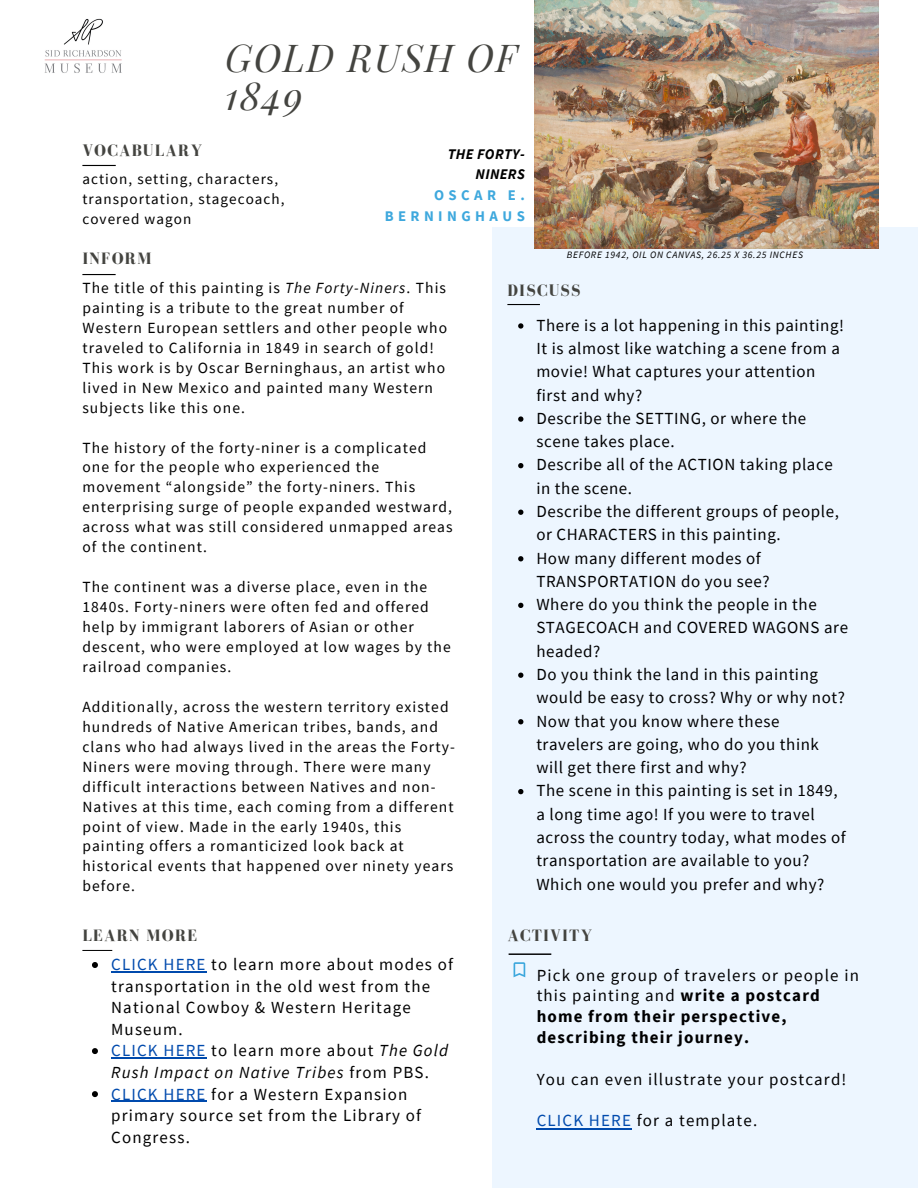
<style>
.page{position:relative;width:918px;height:1188px;background:#fff}
.page>*{position:absolute;margin:0;border:0;box-sizing:border-box;transform-origin:0 0}
.t1{font:italic 37.65px/37.3px "Playfair Display SC";letter-spacing:.05em;color:#444440}
.t2{font:16.95px/23.2px "Source Sans Pro";letter-spacing:.035em;color:#000}
.t3{font:16.95px/21.5px "Source Sans Pro";letter-spacing:.07em;color:#000}
.t4{font:700 16.95px/20.9px "Source Sans Pro";letter-spacing:.07em;color:#000}
.t5{font:italic 16.95px/21.5px "Source Sans Pro";letter-spacing:.07em;color:#000}
.t6{font:700 16.95px "Bodoni FLF";letter-spacing:.07em;color:#444440}
.t7{font:15.45px/20px "Source Sans Pro";letter-spacing:.07em;color:#000}
.t8{font:15.15px/19.5px "Source Sans Pro";letter-spacing:.07em;color:#000}
.t9{font:700 14.7px/20.5px "Source Sans Pro";letter-spacing:.3em;color:#3ea8dd;text-align:right}
.t10{font:italic 700 14.7px/20.5px "Source Sans Pro";letter-spacing:.025em;color:#000;text-align:right}
.t11{font:italic 9.75px "Source Sans Pro";letter-spacing:.07em;color:#000}
.s1{font-style:italic}
.s2{color:#004aad}
.s3{font-style:normal;color:#004aad}
.s4{font-style:normal}
.s5{font-weight:400}
</style>
<div class="page">
<div style="left:492px;top:228px;width:426px;height:960px;background:#edf6ff"></div>
<svg style="left:82px;top:950px;width:30px;height:1px"></svg>
<svg style="left:92px;top:962px;width:6px;height:6px"></svg>
<hr style="left:111px;top:972px;width:96px;height:1px;background:#004aad">
<svg style="left:92px;top:1048px;width:6px;height:6px"></svg>
<hr style="left:111px;top:1058px;width:96px;height:1px;background:#004aad">
<svg style="left:92px;top:1091px;width:6px;height:6px"></svg>
<hr style="left:111px;top:1101px;width:96px;height:1px;background:#004aad">
<svg style="left:507px;top:304px;width:33px;height:1px"></svg>
<svg style="left:518px;top:323px;width:5px;height:6px"></svg>
<svg style="left:518px;top:416px;width:5px;height:6px"></svg>
<svg style="left:518px;top:463px;width:5px;height:5px"></svg>
<svg style="left:518px;top:510px;width:5px;height:5px"></svg>
<svg style="left:518px;top:556px;width:5px;height:5px"></svg>
<svg style="left:518px;top:603px;width:5px;height:5px"></svg>
<svg style="left:518px;top:673px;width:5px;height:5px"></svg>
<svg style="left:518px;top:719px;width:5px;height:5px"></svg>
<svg style="left:518px;top:789px;width:5px;height:5px"></svg>
<svg style="left:82px;top:274px;width:34px;height:1px"></svg>
<svg style="left:82px;top:165px;width:34px;height:1px"></svg>
<img style="left:44px;top:18px;width:78px;height:55px">
<hr style="left:537px;top:1128px;width:95px;height:1px;background:#004aad">
<svg style="left:514px;top:962px;width:11px;height:15px"></svg>
<svg style="left:509px;top:953px;width:42px;height:2px"></svg>
<img style="left:534px;top:0;width:345px;height:249px">
<p class="t1" style="left:225px;top:38px;width:293px">GOLD RUSH OF<br>1849</p>
<p class="t6" style="left:82px;top:141px;width:121px">VOCABULARY</p>
<p class="t8" style="left:82px;top:169px;width:204px">action, setting, characters, transportation, stagecoach, covered wagon</p>
<p class="t6" style="left:82px;top:249px;width:71px">INFORM</p>
<p class="t10" style="left:448px;top:143px;width:79px">THE FORTY-<br>NINERS</p>
<p class="t9" style="left:385px;top:185px;width:142px">OSCAR E.<br>BERNINGHAUS</p>
<p class="t11" style="left:567px;top:249px;width:238px">BEFORE 1942, OIL ON CANVAS, 26.25 X 36.25 INCHES</p>
<p class="t7" style="left:82px;top:277px;width:366px">The title of this painting is <span class="s1">The Forty-Niners</span>. This painting is a tribute to the great number of Western European settlers and other people who traveled to California in 1849 in search of gold!<br>This work is by Oscar Berninghaus, an artist who lived in New Mexico and painted many Western subjects like this one.</p>
<p class="t7" style="left:82px;top:437px;width:372px">The history of the forty-niner is a complicated one for the people who experienced the movement “alongside” the forty-niners. This enterprising surge of people expanded westward, across what was still considered unmapped areas of the continent.</p>
<p class="t7" style="left:82px;top:577px;width:370px">The continent was a diverse place, even in the 1840s. Forty-niners were often fed and offered help by immigrant laborers of Asian or other descent, who were employed at low wages by the railroad companies.</p>
<p class="t7" style="left:82px;top:696px;width:374px">Additionally, across the western territory existed hundreds of Native American tribes, bands, and clans who had always lived in the areas the Forty-Niners were moving through. There were many difficult interactions between Natives and non-Natives at this time, each coming from a different point of view. Made in the early 1940s, this painting offers a romanticized look back at historical events that happened over ninety years before.</p>
<p class="t6" style="left:82px;top:926px;width:116px">LEARN MORE</p>
<p class="t3" style="left:111px;top:954px;width:343px"><span class="s2">CLICK HERE</span> to learn more about modes of transportation in the old west from the<br>National Cowboy &amp; Western Heritage<br>Museum.</p>
<p class="t5" style="left:111px;top:1040px;width:339px"><span class="s3">CLICK HERE</span> <span class="s4">to learn more about</span> The Gold<br>Rush Impact on Native Tribes <span class="s4">from PBS.</span></p>
<p class="t3" style="left:111px;top:1083px;width:311px"><span class="s2">CLICK HERE</span> for a Western Expansion primary source set from the Library of<br>Congress.</p>
<p class="t6" style="left:508px;top:281px;width:75px">DISCUSS</p>
<p class="t2" style="left:536px;top:313px;width:309px">There is a lot happening in this painting!<br>It is almost like watching a scene from a movie! What captures your attention first and why?</p>
<p class="t2" style="left:536px;top:406px;width:271px">Describe the SETTING, or where the scene takes place.</p>
<p class="t2" style="left:536px;top:453px;width:298px">Describe all of the ACTION taking place in the scene.</p>
<p class="t2" style="left:536px;top:499px;width:304px">Describe the different groups of people, or CHARACTERS in this painting.</p>
<p class="t2" style="left:536px;top:546px;width:235px">How many different modes of<br>TRANSPORTATION do you see?</p>
<p class="t2" style="left:536px;top:592px;width:313px">Where do you think the people in the<br>STAGECOACH and COVERED WAGONS are headed?</p>
<p class="t2" style="left:536px;top:662px;width:310px">Do you think the land in this painting would be easy to cross? Why or why not?</p>
<p class="t2" style="left:536px;top:709px;width:284px">Now that you know where these travelers are going, who do you think will get there first and why?</p>
<p class="t2" style="left:536px;top:779px;width:311px">The scene in this painting is set in 1849, a long time ago! If you were to travel across the country today, what modes of transportation are available to you?<br>Which one would you prefer and why?</p>
<p class="t6" style="left:507px;top:926px;width:86px">ACTIVITY</p>
<p class="t4" style="left:537px;top:964px;width:324px"><span class="s5">Pick one group of travelers or people in this painting and</span> write a postcard home from their perspective, describing their journey.</p>
<p class="t3" style="left:537px;top:1068px;width:311px">You can even illustrate your postcard!</p>
<p class="t3" style="left:537px;top:1110px;width:222px"><span class="s2">CLICK HERE</span> for a template.</p>
</div>
